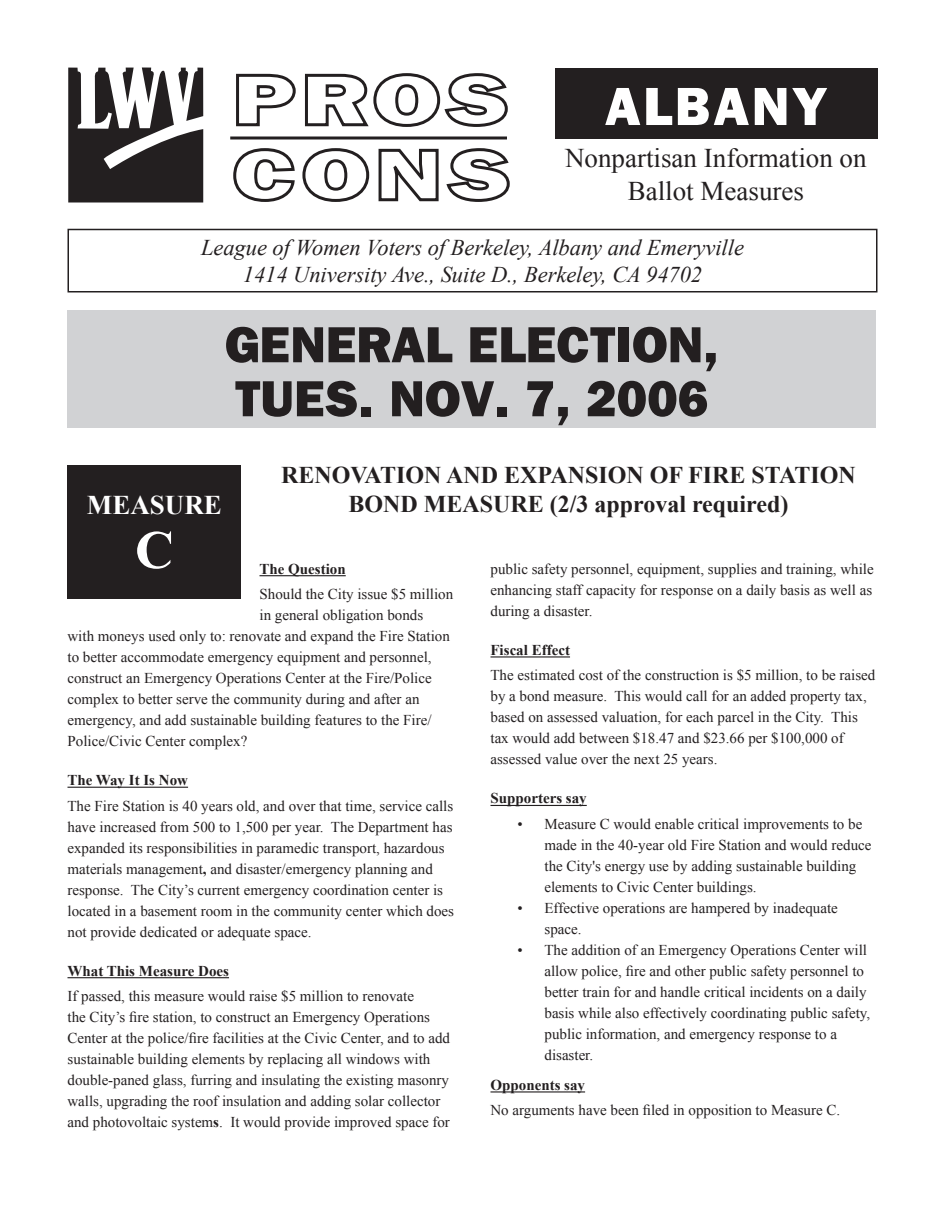
<style>
.page{position:relative;width:945px;height:1215px;background:#fff}
.page>*{position:absolute;margin:0;border:0;box-sizing:border-box;transform-origin:0 0}
.t1{font:800 54px "ITC Franklin Gothic Macron";letter-spacing:.05em;color:#fff}
.t2{font:700 54px "Times New Roman";color:#fff}
.t3{font:800 51px/54px "ITC Franklin Gothic Macron";color:#231f20}
.t4{font:27px/32.4px "Times New Roman";color:#231f20;text-align:center}
.t5{font:700 27px "Times New Roman";color:#fff}
.t6{font:700 24px/28.8px "Times New Roman";color:#231f20;text-align:center}
.t7{font:italic 22.5px/27px "Times New Roman";color:#231f20;text-align:center}
.t8{font:15px/21px "Times New Roman";color:#231f20}
.t9{font:700 15px "Times New Roman";color:#231f20}
.s1{font-weight:700}
</style>
<div class="page">
<svg style="left:68px;top:68px;width:135px;height:134px"></svg>
<svg style="left:236px;top:73px;width:60px;height:54px"></svg>
<svg style="left:305px;top:73px;width:203px;height:54px"></svg>
<svg style="left:233px;top:148px;width:137px;height:54px"></svg>
<svg style="left:378px;top:148px;width:132px;height:54px"></svg>
<hr style="left:230px;top:137px;width:277px;height:3px;background:#231f20">
<div style="left:555px;top:68px;width:323px;height:71px;background:#231f20"></div>
<div style="left:68px;top:229px;width:810px;height:63px;border:2px solid #231f20"></div>
<div style="left:68px;top:310px;width:808px;height:117px;background:#d1d2d4"></div>
<div style="left:68px;top:465px;width:174px;height:134px;background:#231f20"></div>
<hr style="left:260px;top:575px;width:86px;height:1px;background:#231f20">
<hr style="left:68px;top:787px;width:120px;height:1px;background:#231f20">
<hr style="left:68px;top:977px;width:161px;height:1px;background:#231f20">
<hr style="left:490px;top:656px;width:80px;height:2px;background:#231f20">
<hr style="left:490px;top:805px;width:97px;height:1px;background:#231f20">
<hr style="left:490px;top:1091px;width:95px;height:2px;background:#231f20">
<h1 class="t1" style="left:605px;top:75px;width:225px">ALBANY</h1>
<h3 class="t4" style="left:565px;top:142px;width:303px">Nonpartisan Information on<br>Ballot Measures</h3>
<h3 class="t7" style="left:201px;top:234px;width:545px">League of Women Voters of Berkeley, Albany and Emeryville<br>1414 University Ave., Suite D., Berkeley, CA 94702</h3>
<h2 class="t3" style="left:225px;top:317px;width:495px">GENERAL ELECTION,<br>TUES. NOV. 7, 2006</h2>
<h3 class="t6" style="left:281px;top:460px;width:576px">RENOVATION AND EXPANSION OF FIRE STATION<br>BOND MEASURE (2/3 approval required)</h3>
<h3 class="t5" style="left:87px;top:489px;width:136px">MEASURE</h3>
<h1 class="t2" style="left:135px;top:519px;width:40px">C</h1>
<p class="t9" style="left:260px;top:560px;width:88px">The Question</p>
<p class="t8" style="left:260px;top:583px;width:195px">Should the City issue $5 million</p>
<p class="t8" style="left:260px;top:604px;width:165px">in general obligation bonds</p>
<p class="t8" style="left:68px;top:625px;width:384px">with moneys used only to: renovate and expand the Fire Station</p>
<p class="t8" style="left:68px;top:646px;width:366px">to better accommodate emergency equipment and personnel,</p>
<p class="t8" style="left:68px;top:667px;width:366px">construct an Emergency Operations Center at the Fire/Police</p>
<p class="t8" style="left:68px;top:688px;width:354px">complex to better serve the community during and after an</p>
<p class="t8" style="left:68px;top:709px;width:366px">emergency, and add sustainable building features to the Fire/</p>
<p class="t8" style="left:68px;top:730px;width:181px">Police/Civic Center complex?</p>
<p class="t9" style="left:68px;top:771px;width:122px">The Way It Is Now</p>
<p class="t8" style="left:67px;top:795px;width:388px">The Fire Station is 40 years old, and over that time, service calls have increased from 500 to 1,500 per year. The Department has expanded its responsibilities in paramedic transport, hazardous materials management<span class="s1">,</span> and disaster/emergency planning and response. The City’s current emergency coordination center is located in a basement room in the community center which does not provide dedicated or adequate space.</p>
<p class="t9" style="left:68px;top:962px;width:163px">What This Measure Does</p>
<p class="t8" style="left:68px;top:985px;width:384px">If passed, this measure would raise $5 million to renovate<br>the City’s fire station, to construct an Emergency Operations Center at the police/fire facilities at the Civic Center, and to add sustainable building elements by replacing all windows with double-paned glass, furring and insulating the existing masonry walls, upgrading the roof insulation and adding solar collector and photovoltaic system<span class="s1">s</span>. It would provide improved space for</p>
<p class="t8" style="left:490px;top:558px;width:385px;text-align:justify">public safety personnel, equipment, supplies and training, while enhancing staff capacity for response on a daily basis as well as during a disaster.</p>
<p class="t9" style="left:490px;top:641px;width:81px">Fiscal Effect</p>
<p class="t8" style="left:490px;top:665px;width:386px">The estimated cost of the construction is $5 million, to be raised by a bond measure. This would call for an added property tax, based on assessed valuation, for each parcel in the City. This tax would add between $18.47 and $23.66 per $100,000 of assessed value over the next 25 years.</p>
<p class="t9" style="left:490px;top:790px;width:98px">Supporters say</p>
<p class="t8" style="left:544px;top:813px;width:329px;text-indent:-27px">• Measure C would enable critical improvements to be made in the 40-year old Fire Station and would reduce the City's energy use by adding sustainable building elements to Civic Center buildings.</p>
<p class="t8" style="left:544px;top:897px;width:295px;text-indent:-27px">• Effective operations are hampered by inadequate space.</p>
<p class="t8" style="left:544px;top:939px;width:327px;text-indent:-27px">• The addition of an Emergency Operations Center will allow police, fire and other public safety personnel to better train for and handle critical incidents on a daily basis while also effectively coordinating public safety, public information, and emergency response to a disaster.</p>
<p class="t9" style="left:490px;top:1076px;width:96px">Opponents say</p>
<p class="t8" style="left:490px;top:1100px;width:351px">No arguments have been filed in opposition to Measure C.</p>
</div>
